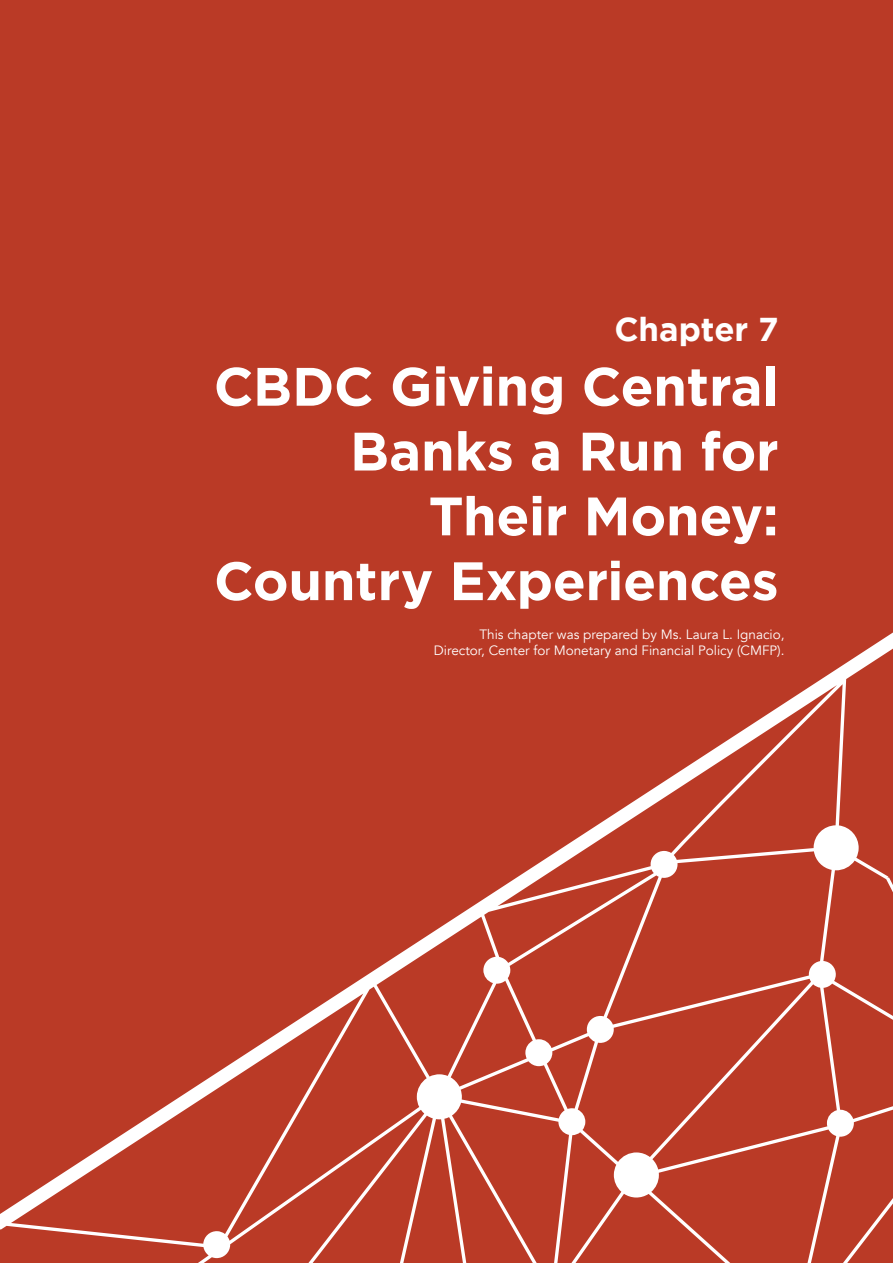
<style>
.page{position:relative;width:893px;height:1263px;background:#ba3a26}
.page>*{position:absolute;margin:0;border:0;box-sizing:border-box;transform-origin:0 0}
.t1{font:700 54px/64.8px "Gotham";letter-spacing:-.005em;color:#fff;text-align:right}
.t2{font:700 33px "Gotham";letter-spacing:-.005em;color:#fff}
.footnote{font:13.5px "Avenir";color:#fff}
</style>
<div class="page">
<svg style="left:0;top:632px;width:893px;height:631px"></svg>
<p class="t2" style="left:614px;top:310px;width:166px">Chapter 7</p>
<p class="t1" style="left:214px;top:353px;width:566px">CBDC Giving Central<br>Banks a Run for<br>Their Money:</p>
<p class="t1" style="left:214px;top:547px;width:566px">Country Experiences</p>
<p class="footnote" style="left:479px;top:626px;width:307px">This chapter was prepared by Ms. Laura L. Ignacio,</p>
<p class="footnote" style="left:434px;top:643px;width:352px">Director, Center for Monetary and Financial Policy (CMFP).</p>
</div>
